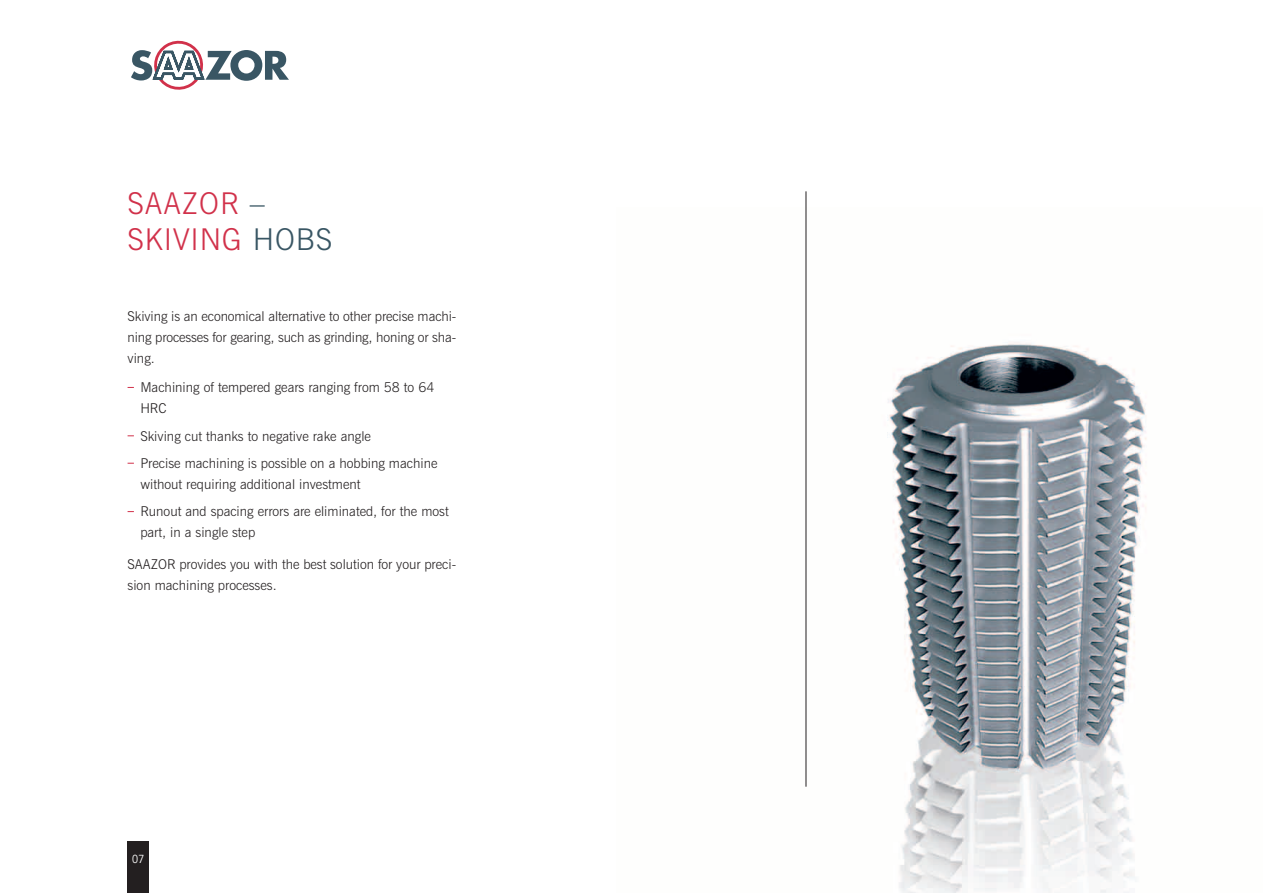
<style>
.page{position:relative;width:1263px;height:893px;background:#fff}
.page>*{position:absolute;margin:0;border:0;box-sizing:border-box;transform-origin:0 0}
.t1{font:300 30px/36px "News Gothic BT";letter-spacing:.03em;color:#d1314a}
.t2{font:300 13.5px/21px "News Gothic BT";color:#231f20}
.t3{font:10.5px "News Gothic";color:#fff}
.s1{color:#395664}
</style>
<div class="page">
<svg style="left:131px;top:40px;width:158px;height:50px"></svg>
<img style="left:806px;top:208px;width:341px;height:685px">
<div style="left:128px;top:842px;width:21px;height:51px;background:#231f20"></div>
<hr style="left:805px;top:191px;width:1px;height:596px;background:#231f20">
<h1 class="t1" style="left:128px;top:185px;width:37px">Saazor</h1>
<h1 class="t1" style="left:128px;top:185px;width:206px;text-indent:122px"><span class="s1">–<br></span>SKIVING <span class="s1">HOBS</span></h1>
<p class="t2" style="left:128px;top:305px;width:330px;text-align:justify">Skiving is an economical alternative to other precise machi&shy;ning processes for gearing, such as grinding, honing or sha&shy;ving.</p>
<p class="t2" style="left:140px;top:377px;width:296px">Machining of tempered gears ranging from 58 to 64<br>HRC</p>
<p class="t2" style="left:140px;top:422px;width:299px;line-height:27.5px">Skiving cut thanks to negative rake angle<br>Precise machining is possible on a hobbing machine</p>
<p class="t2" style="left:140px;top:470px;width:310px;line-height:27.3px">without requiring additional investment<br>Runout and spacing errors are eliminated, for the most</p>
<p class="t2" style="left:140px;top:522px;width:116px">part, in a single step</p>
<p class="t2" style="left:128px;top:554px;width:330px">SAAZOR provides you with the best solution for your preci&shy;sion machining processes.</p>
<p class="t3" style="left:132px;top:852px;width:14px">07</p>
</div>
